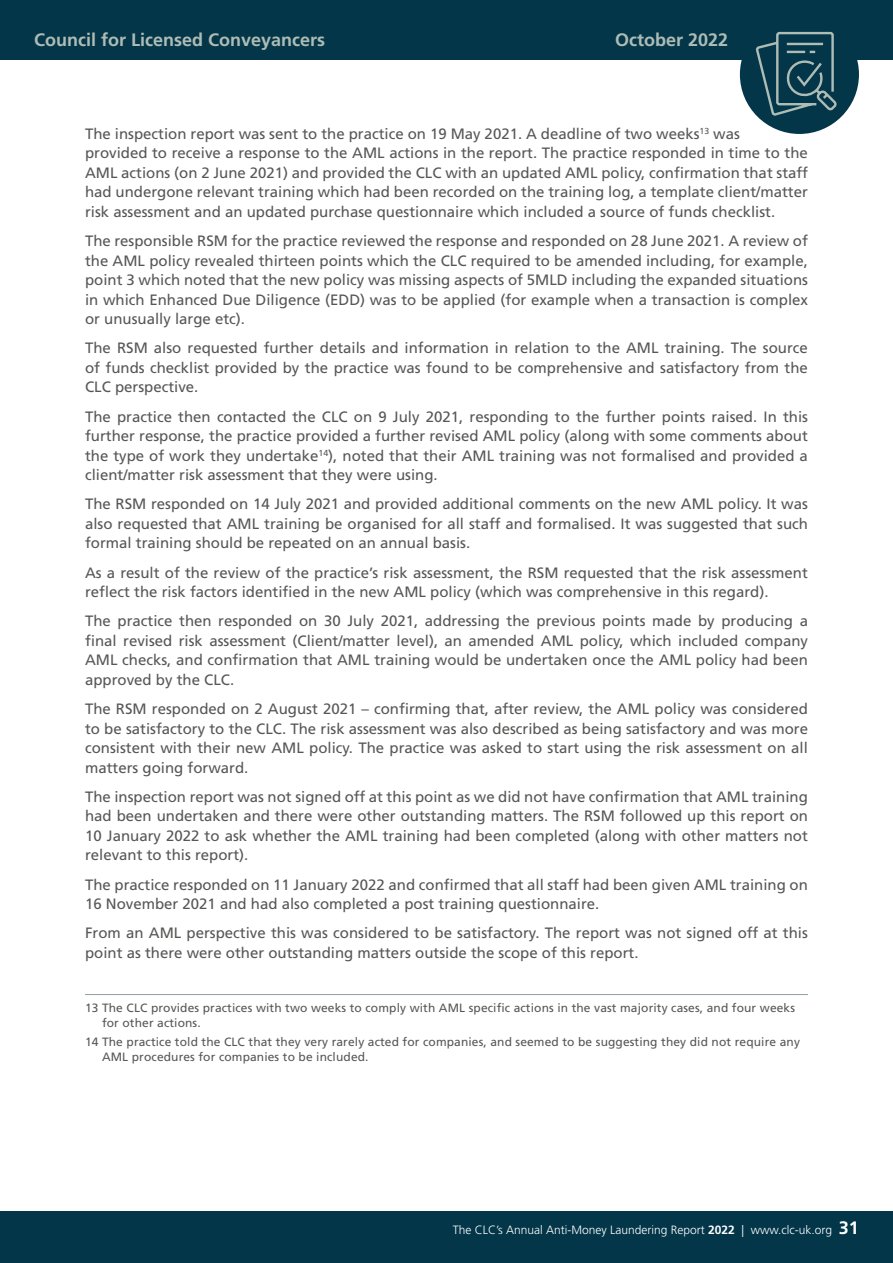
<style>
.page{position:relative;width:893px;height:1263px;background:#fff}
.page>*{position:absolute;margin:0;border:0;box-sizing:border-box;transform-origin:0 0}
.t1{font:700 18px "Frutiger LT Std";color:#aebcb6}
.t2{font:15px/19.5px "Frutiger LT Std";color:#575756;text-align:justify}
.t3{font:12px/15px "Frutiger LT Std";letter-spacing:.01em;color:#575756}
.t4{font:300 12px "Frutiger LT Std";color:#fff}
.s1{font-family:"Frutiger";font-weight:700}
.s2{font-family:"Frutiger";font-weight:700;font-size:18px}
</style>
<div class="page">
<hr style="left:85px;top:994px;width:723px;height:1px;background:#8fa0a3">
<div style="left:0;top:1212px;width:893px;height:51px;background:#033648"></div>
<div style="left:0;top:0;width:893px;height:60px;background:#033648"></div>
<div style="left:740px;top:15px;width:119px;height:119px;background:#033648;border-radius:50%"></div>
<svg style="left:755px;top:31px;width:82px;height:86px"></svg>
<p class="t1" style="left:34px;top:29px;width:293px">Council for Licensed Conveyancers</p>
<p class="t1" style="left:615px;top:29px;width:115px">October 2022</p>
<p class="t2" style="left:85px;top:124px;width:724px;text-align:left">The inspection report was sent to the practice on 19 May 2021. A deadline of two weeks<sup>13</sup> was<br>provided to receive a response to the AML actions in the report. The practice responded in time to the AML actions (on 2 June 2021) and provided the CLC with an updated AML policy, confirmation that staff had undergone relevant training which had been recorded on the training log, a template client/matter risk assessment and an updated purchase questionnaire which included a source of funds checklist.</p>
<p class="t2" style="left:85px;top:231px;width:724px">The responsible RSM for the practice reviewed the response and responded on 28 June 2021. A review of the AML policy revealed thirteen points which the CLC required to be amended including, for example, point 3 which noted that the new policy was missing aspects of 5MLD including the expanded situations in which Enhanced Due Diligence (EDD) was to be applied (for example when a transaction is complex or unusually large etc).</p>
<p class="t2" style="left:85px;top:338px;width:724px">The RSM also requested further details and information in relation to the AML training. The source of funds checklist provided by the practice was found to be comprehensive and satisfactory from the CLC perspective.</p>
<p class="t2" style="left:85px;top:407px;width:724px">The practice then contacted the CLC on 9 July 2021, responding to the further points raised. In this further response, the practice provided a further revised AML policy (along with some comments about the type of work they undertake<sup>14</sup>), noted that their AML training was not formalised and provided a client/matter risk assessment that they were using.</p>
<p class="t2" style="left:85px;top:494px;width:724px">The RSM responded on 14 July 2021 and provided additional comments on the new AML policy. It was also requested that AML training be organised for all staff and formalised. It was suggested that such formal training should be repeated on an annual basis.</p>
<p class="t2" style="left:85px;top:563px;width:724px">As a result of the review of the practice’s risk assessment, the RSM requested that the risk assessment reflect the risk factors identified in the new AML policy (which was comprehensive in this regard).</p>
<p class="t2" style="left:85px;top:611px;width:724px">The practice then responded on 30 July 2021, addressing the previous points made by producing a final revised risk assessment (Client/matter level), an amended AML policy, which included company AML checks, and confirmation that AML training would be undertaken once the AML policy had been approved by the CLC.</p>
<p class="t2" style="left:85px;top:699px;width:724px">The RSM responded on 2 August 2021 – confirming that, after review, the AML policy was considered to be satisfactory to the CLC. The risk assessment was also described as being satisfactory and was more consistent with their new AML policy. The practice was asked to start using the risk assessment on all matters going forward.</p>
<p class="t2" style="left:85px;top:787px;width:724px">The inspection report was not signed off at this point as we did not have confirmation that AML training had been undertaken and there were other outstanding matters. The RSM followed up this report on 10 January 2022 to ask whether the AML training had been completed (along with other matters not relevant to this report).</p>
<p class="t2" style="left:85px;top:875px;width:724px">The practice responded on 11 January 2022 and confirmed that all staff had been given AML training on<br>16 November 2021 and had also completed a post training questionnaire.</p>
<p class="t2" style="left:85px;top:923px;width:724px">From an AML perspective this was considered to be satisfactory. The report was not signed off at this point as there were other outstanding matters outside the scope of this report.</p>
<p class="t3" style="left:102px;top:1000px;width:694px;text-indent:-17px">13 The CLC provides practices with two weeks to comply with AML specific actions in the vast majority cases, and four weeks for other actions.</p>
<p class="t3" style="left:102px;top:1034px;width:699px;text-indent:-17px">14 The practice told the CLC that they very rarely acted for companies, and seemed to be suggesting they did not require any<br>AML procedures for companies to be included.</p>
<p class="t4" style="left:453px;top:1223px;width:408px">The CLC’s Annual Anti-Money Laundering Report <span class="s1">2022</span> | www.clc-uk.org <span class="s2">31</span></p>
</div>
